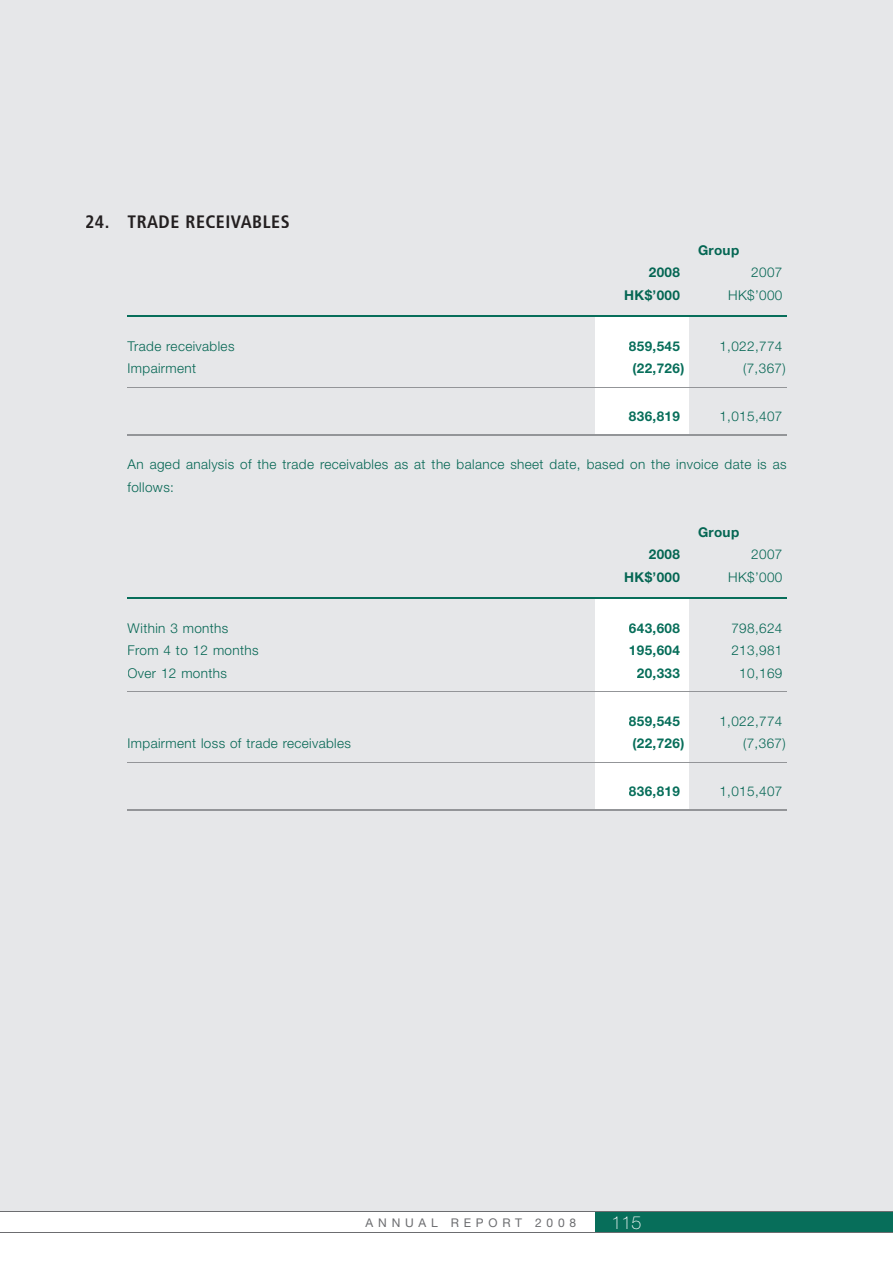
<style>
.page{position:relative;width:893px;height:1263px;background:#fff}
.page>*{position:absolute;margin:0;border:0;box-sizing:border-box;transform-origin:0 0}
.t1{font:700 condensed 18px "Frutiger LT Std";letter-spacing:.025em;color:#231f20}
.t2{font:100 18px "Helvetica Neue LT Std";color:#fff}
.t3{font:300 13.5px/22.5px "Helvetica Neue LT Std";letter-spacing:.03em;color:#046653}
.t4{font:700 13.5px "Helvetica Neue LT Std";letter-spacing:.03em;color:#076e5a}
.t5{font:700 13.5px "Helvetica Neue LT Std";letter-spacing:.03em;color:#046653}
.t6{font:12px "Helvetica Neue LT Std";letter-spacing:.4em;color:#6c6d70}
</style>
<div class="page">
<div style="left:0;top:0;width:893px;height:1212px;background:#e6e7e9"></div>
<div style="left:595px;top:1211px;width:298px;height:22px;background:#076e5a"></div>
<hr style="left:0;top:1211px;width:893px;height:1px;background:#6c6d70">
<hr style="left:0;top:1232px;width:893px;height:1px;background:#6c6d70">
<div style="left:595px;top:316px;width:94px;height:118px;background:#fff"></div>
<hr style="left:128px;top:316px;width:659px;height:1px;background:#076e5a">
<hr style="left:128px;top:387px;width:659px;height:1px;background:#939598">
<hr style="left:128px;top:434px;width:659px;height:2px;background:#939598">
<div style="left:595px;top:598px;width:94px;height:211px;background:#fff"></div>
<hr style="left:128px;top:598px;width:659px;height:1px;background:#076e5a">
<hr style="left:128px;top:691px;width:659px;height:1px;background:#939598">
<hr style="left:128px;top:762px;width:659px;height:1px;background:#939598">
<hr style="left:128px;top:809px;width:659px;height:2px;background:#939598">
<h1 class="t1" style="left:85px;top:211px;width:206px">24. TRADE RECEIVABLES</h1>
<p class="t5" style="left:698px;top:245px;width:43px">Group</p>
<p class="t5" style="left:649px;top:267px;width:33px">2008</p>
<p class="t3" style="left:751px;top:263px;width:33px">2007</p>
<p class="t5" style="left:624px;top:290px;width:57px">HK$’000</p>
<p class="t3" style="left:728px;top:285px;width:56px">HK$’000</p>
<p class="t3" style="left:128px;top:336px;width:108px">Trade receivables</p>
<p class="t4" style="left:629px;top:341px;width:53px">859,545</p>
<p class="t3" style="left:719px;top:336px;width:65px">1,022,774</p>
<p class="t3" style="left:128px;top:359px;width:70px">Impairment</p>
<p class="t4" style="left:632px;top:363px;width:53px">(22,726)</p>
<p class="t3" style="left:743px;top:359px;width:44px">(7,367)</p>
<p class="t4" style="left:629px;top:411px;width:53px">836,819</p>
<p class="t3" style="left:719px;top:407px;width:65px">1,015,407</p>
<p class="t3" style="left:128px;top:455px;width:661px">An aged analysis of the trade receivables as at the balance sheet date, based on the invoice date is as follows:</p>
<p class="t5" style="left:698px;top:527px;width:43px">Group</p>
<p class="t5" style="left:649px;top:549px;width:33px">2008</p>
<p class="t3" style="left:751px;top:545px;width:33px">2007</p>
<p class="t5" style="left:624px;top:572px;width:57px">HK$’000</p>
<p class="t3" style="left:728px;top:567px;width:56px">HK$’000</p>
<p class="t3" style="left:128px;top:618px;width:102px">Within 3 months</p>
<p class="t4" style="left:629px;top:623px;width:53px">643,608</p>
<p class="t3" style="left:731px;top:618px;width:53px">798,624</p>
<p class="t3" style="left:128px;top:641px;width:133px">From 4 to 12 months</p>
<p class="t4" style="left:629px;top:645px;width:53px">195,604</p>
<p class="t3" style="left:731px;top:641px;width:53px">213,981</p>
<p class="t3" style="left:128px;top:663px;width:101px">Over 12 months</p>
<p class="t4" style="left:637px;top:668px;width:45px">20,333</p>
<p class="t3" style="left:739px;top:663px;width:45px">10,169</p>
<p class="t4" style="left:629px;top:716px;width:53px">859,545</p>
<p class="t3" style="left:719px;top:711px;width:65px">1,022,774</p>
<p class="t3" style="left:128px;top:734px;width:225px">Impairment loss of trade receivables</p>
<p class="t4" style="left:632px;top:738px;width:53px">(22,726)</p>
<p class="t3" style="left:743px;top:734px;width:44px">(7,367)</p>
<p class="t4" style="left:629px;top:786px;width:53px">836,819</p>
<p class="t3" style="left:719px;top:782px;width:65px">1,015,407</p>
<p class="t6" style="left:366px;top:1216px;width:212px">ANNUAL REPORT 2008</p>
<h1 class="t2" style="left:611px;top:1212px;width:32px">115</h1>
</div>
